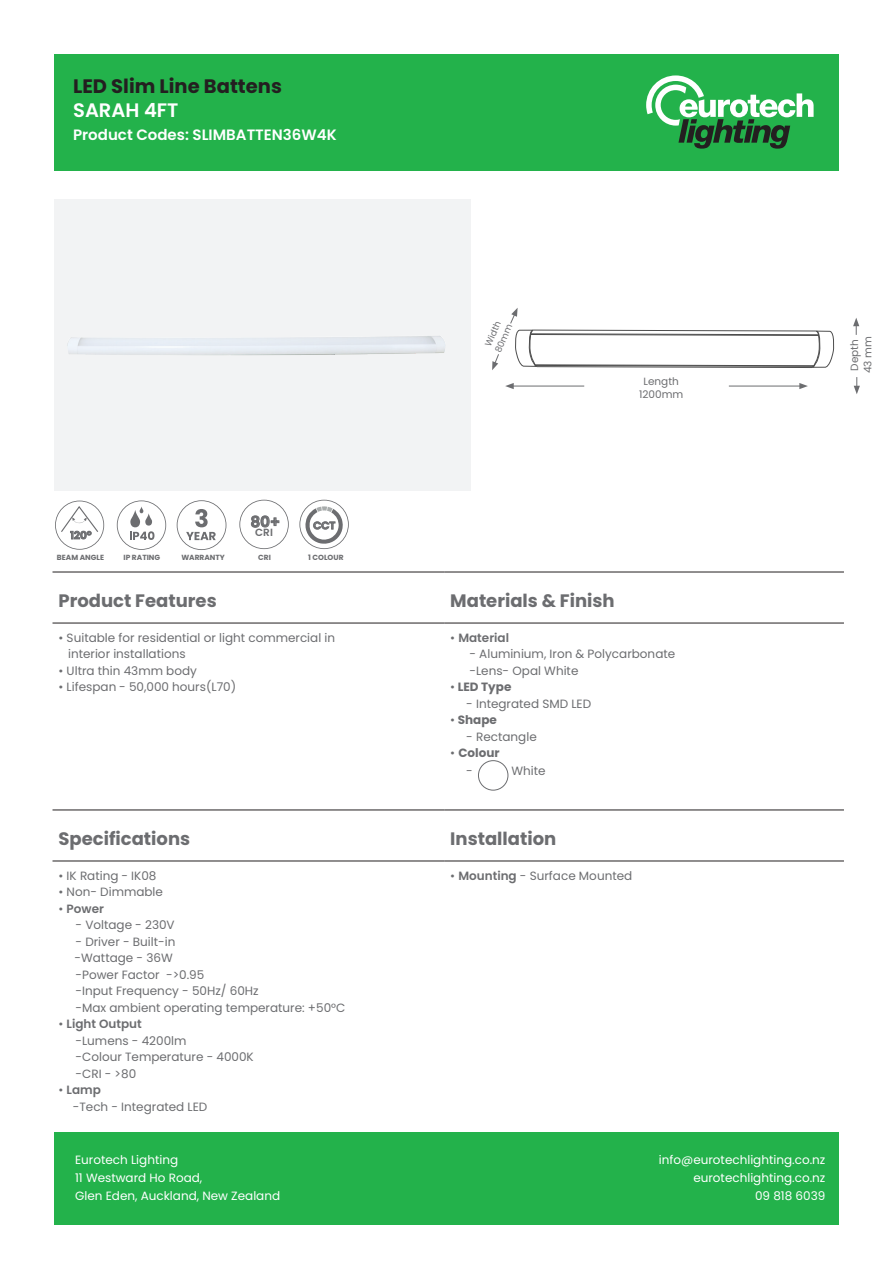
<style>
.page{position:relative;width:893px;height:1263px;background:#fff}
.page>*{position:absolute;margin:0;border:0;box-sizing:border-box;transform-origin:0 0}
.t1{font:700 19.5px "Poppins";color:#231f20}
.t2{font:600 19.5px "Poppins";color:#fff}
.t3{font:700 18px "Poppins";color:#6c6d70}
.t4{font:600 15.15px "Poppins";color:#6c6d70}
.t5{font:600 15px "Poppins";color:#fff}
.t6{font:12px/16.5px "Poppins";color:#6c6d70}
.t7{font:12px/18px "Poppins";color:#fff}
.t8{font:600 12px "Poppins";color:#6c6d70}
.t9{font:700 12px "Poppins";color:#6c6d70}
.Measurements{font:10.5px "Poppins";color:#6c6d70}
.t10{font:600 10.5px "Poppins";color:#6c6d70}
.t11{font:9px "Poppins";color:#6c6d70}
.Icon_Labels{font:700 7.5px "Poppins";color:#6c6d70}
.s1{font-weight:400}
.s2{font-weight:600}
</style>
<div class="page">
<div style="left:54px;top:54px;width:785px;height:116px;background:#23b24b"></div>
<div style="left:54px;top:1132px;width:785px;height:93px;background:#23b24b"></div>
<svg style="left:646px;top:75px;width:168px;height:74px"></svg>
<hr style="left:729px;top:386px;width:73px;height:1px;background:#6c6d70">
<svg style="left:799px;top:383px;width:9px;height:6px"></svg>
<svg style="left:854px;top:377px;width:6px;height:17px"></svg>
<hr style="left:511px;top:386px;width:73px;height:1px;background:#6c6d70">
<svg style="left:505px;top:383px;width:9px;height:6px"></svg>
<div style="left:54px;top:199px;width:417px;height:292px;background:#f2f3f4"></div>
<svg style="left:55px;top:501px;width:49px;height:49px"></svg>
<svg style="left:239px;top:500px;width:50px;height:49px"></svg>
<svg style="left:299px;top:500px;width:50px;height:49px"></svg>
<div style="left:478px;top:760px;width:30px;height:30px;border:1px solid #6c6d70;border-radius:50%"></div>
<svg style="left:117px;top:500px;width:49px;height:50px"></svg>
<svg style="left:853px;top:318px;width:6px;height:17px"></svg>
<svg style="left:510px;top:308px;width:325px;height:60px"></svg>
<svg style="left:492px;top:354px;width:7px;height:16px"></svg>
<hr style="left:53px;top:572px;width:391px;height:1px;background:#231f20">
<hr style="left:444px;top:572px;width:400px;height:1px;background:#231f20">
<hr style="left:53px;top:623px;width:391px;height:1px;background:#231f20">
<hr style="left:444px;top:623px;width:400px;height:1px;background:#231f20">
<hr style="left:53px;top:810px;width:391px;height:1px;background:#231f20">
<hr style="left:444px;top:810px;width:400px;height:1px;background:#231f20">
<hr style="left:53px;top:861px;width:391px;height:1px;background:#231f20">
<hr style="left:444px;top:861px;width:400px;height:1px;background:#231f20">
<svg style="left:177px;top:500px;width:49px;height:50px"></svg>
<p class="t1" style="left:73px;top:74px;width:210px">LED Slim Line Battens</p>
<p class="t2" style="left:73px;top:99px;width:107px">SARAH 4FT</p>
<p class="t5" style="left:73px;top:126px;width:265px">Product Codes: SLIMBATTEN36W4K</p>
<p class="t11" style="left:483px;top:343px;width:28px;rotate:-66deg">Width</p>
<p class="t11" style="left:493px;top:350px;width:31px;rotate:-66deg">80mm</p>
<p class="Measurements" style="left:643px;top:375px;width:37px">Length</p>
<p class="Measurements" style="left:639px;top:389px;width:46px">1200mm</p>
<p class="Measurements" style="left:848px;top:371px;width:33px;rotate:-90deg">Depth</p>
<p class="Measurements" style="left:862px;top:373px;width:39px;rotate:-90deg">43 mm</p>
<p class="t10" style="left:70px;top:529px;width:18px">120</p>
<p class="t4" style="left:251px;top:513px;width:31px">80+</p>
<p class="t10" style="left:255px;top:527px;width:19px">CRI</p>
<p class="t10" style="left:313px;top:519px;width:24px">CCT</p>
<p class="Icon_Labels" style="left:57px;top:553px;width:49px">BEAM ANGLE</p>
<p class="Icon_Labels" style="left:124px;top:553px;width:38px">IP RATING</p>
<p class="Icon_Labels" style="left:181px;top:553px;width:45px">WARRANTY</p>
<p class="Icon_Labels" style="left:258px;top:553px;width:14px">CRI</p>
<p class="Icon_Labels" style="left:308px;top:553px;width:37px">1 COLOUR</p>
<p class="t3" style="left:59px;top:590px;width:160px">Product Features</p>
<p class="t3" style="left:450px;top:590px;width:166px">Materials &amp; Finish</p>
<p class="t6" style="left:68px;top:629px;width:269px;text-indent:-10px">• Suitable for residential or light commercial in interior installations</p>
<p class="t6" style="left:59px;top:662px;width:140px">• Ultra thin 43mm body</p>
<p class="t6" style="left:59px;top:679px;width:179px">• Lifespan - 50,000 hours(L70)</p>
<p class="t8" style="left:450px;top:630px;width:60px"><span class="s1">•</span> Material</p>
<p class="t6" style="left:469px;top:646px;width:207px">- Aluminium, Iron &amp; Polycarbonate</p>
<p class="t6" style="left:469px;top:662px;width:110px">-Lens- Opal White</p>
<p class="t9" style="left:450px;top:680px;width:63px"><span class="s1">•</span> LED Type</p>
<p class="t6" style="left:466px;top:695px;width:126px">- Integrated SMD LED</p>
<p class="t9" style="left:450px;top:713px;width:48px"><span class="s1">•</span> Shape</p>
<p class="t6" style="left:466px;top:728px;width:72px">- Rectangle</p>
<p class="t9" style="left:450px;top:746px;width:51px"><span class="s1">•</span> Colour</p>
<p class="t6" style="left:466px;top:763px;width:8px">-</p>
<p class="t6" style="left:511px;top:763px;width:36px">White</p>
<p class="t3" style="left:59px;top:828px;width:133px">Specifications</p>
<p class="t3" style="left:450px;top:828px;width:108px">Installation</p>
<p class="t6" style="left:59px;top:867px;width:99px">• IK Rating - IK08</p>
<p class="t6" style="left:59px;top:884px;width:106px">• Non- Dimmable</p>
<p class="t8" style="left:59px;top:901px;width:47px"><span class="s1">•</span> Power</p>
<p class="t6" style="left:76px;top:917px;width:101px">- Voltage - 230V</p>
<p class="t6" style="left:75px;top:933px;width:102px">- Driver - Built-in -Wattage - 36W</p>
<p class="t6" style="left:76px;top:966px;width:130px">-Power Factor -&gt;0.95</p>
<p class="t6" style="left:76px;top:983px;width:185px">-Input Frequency - 50Hz/ 60Hz</p>
<p class="t6" style="left:76px;top:999px;width:271px">-Max ambient operating temperature: +50°C</p>
<p class="t8" style="left:59px;top:1017px;width:85px"><span class="s1">•</span> Light Output</p>
<p class="t6" style="left:76px;top:1032px;width:113px">-Lumens - 4200lm</p>
<p class="t6" style="left:76px;top:1049px;width:180px">-Colour Temperature - 4000K</p>
<p class="t6" style="left:76px;top:1065px;width:62px">-CRI - &gt;80</p>
<p class="t8" style="left:59px;top:1083px;width:44px"><span class="s1">•</span> Lamp</p>
<p class="t6" style="left:73px;top:1098px;width:136px">-Tech - Integrated LED</p>
<p class="t6" style="left:450px;top:867px;width:184px">• <span class="s2">Mounting</span> - Surface Mounted</p>
<p class="t7" style="left:75px;top:1151px;width:207px">Eurotech Lighting<br>11 Westward Ho Road,<br>Glen Eden, Auckland, New Zealand</p>
<p class="t7" style="left:659px;top:1151px;width:168px;text-align:right">info@eurotechlighting.co.nz eurotechlighting.co.nz<br>09 818 6039</p>
</div>
